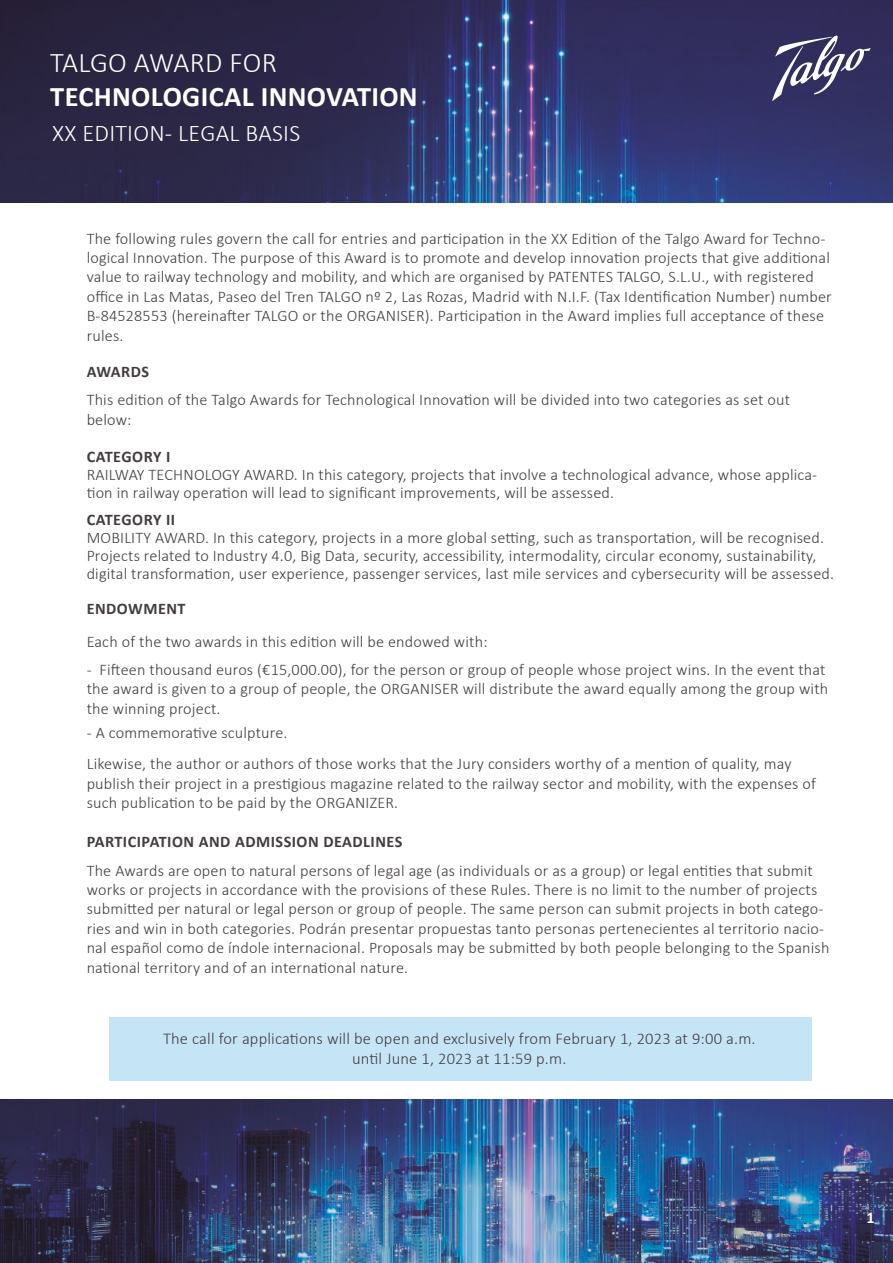
<style>
.page{position:relative;width:893px;height:1263px;background:#fff}
.page>*{position:absolute;margin:0;border:0;box-sizing:border-box;transform-origin:0 0}
.t1{font:700 28.5px "Calibri";letter-spacing:.01em;color:#fff}
.t2{font:300 28.5px "Calibri";letter-spacing:.005em;color:#fff}
.t3{font:300 24px "Calibri";letter-spacing:.01em;color:#fff}
.t4{font:300 16.5px/19.8px "Calibri";letter-spacing:.01em;color:#433d41;text-align:center}
.t5{font:300 16.2px/19.5px "Calibri";letter-spacing:.01em;color:#433d41}
.t6{font:700 16.2px "Calibri";letter-spacing:.03em;color:#433d41}
.t7{font:700 16.2px "Calibri";color:#fff}
</style>
<div class="page">
<img style="left:0;top:1099px;width:893px;height:164px">
<img style="left:0;top:0;width:893px;height:203px">
<svg style="left:772px;top:36px;width:99px;height:65px"></svg>
<div style="left:109px;top:1017px;width:702px;height:63px;background:#c5e5f7"></div>
<h1 class="t2" style="left:50px;top:44px;width:228px">TALGO AWARD FOR</h1>
<h1 class="t1" style="left:50px;top:78px;width:369px">TECHNOLOGICAL INNOVATION</h1>
<h2 class="t3" style="left:52px;top:119px;width:249px">XX EDITION- LEGAL BASIS</h2>
<p class="t5" style="left:87px;top:228px;width:746px">The following rules govern the call for entries and participation in the XX Edition of the Talgo Award for Techno&shy;logical Innovation. The purpose of this Award is to promote and develop innovation projects that give additional value to railway technology and mobility, and which are organised by PATENTES TALGO, S.L.U., with registered office in Las Matas, Paseo del Tren TALGO nº 2, Las Rozas, Madrid with N.I.F. (Tax Identification Number) number B-84528553 (hereinafter TALGO or the ORGANISER). Participation in the Award implies full acceptance of these rules.</p>
<p class="t6" style="left:87px;top:361px;width:64px">AWARDS</p>
<p class="t5" style="left:87px;top:390px;width:705px">This edition of the Talgo Awards for Technological Innovation will be divided into two categories as set out below:</p>
<p class="t6" style="left:87px;top:446px;width:85px">CATEGORY I</p>
<p class="t5" style="left:87px;top:465px;width:732px;line-height:18px">RAILWAY TECHNOLOGY AWARD. In this category, projects that involve a technological advance, whose applica&shy;tion in railway operation will lead to significant improvements, will be assessed.</p>
<p class="t6" style="left:87px;top:509px;width:90px">CATEGORY II</p>
<p class="t5" style="left:87px;top:528px;width:749px;line-height:18px">MOBILITY AWARD. In this category, projects in a more global setting, such as transportation, will be recognised.<br>Projects related to Industry 4.0, Big Data, security, accessibility, intermodality, circular economy, sustainability, digital transformation, user experience, passenger services, last mile services and cybersecurity will be assessed.</p>
<p class="t6" style="left:87px;top:598px;width:100px">ENDOWMENT</p>
<p class="t5" style="left:87px;top:631px;width:402px">Each of the two awards in this edition will be endowed with:</p>
<p class="t5" style="left:87px;top:660px;width:743px">- Fifteen thousand euros (€15,000.00), for the person or group of people whose project wins. In the event that the award is given to a group of people, the ORGANISER will distribute the award equally among the group with the winning project.</p>
<p class="t5" style="left:87px;top:717px;width:706px;line-height:31.5px">- A commemorative sculpture.<br>Likewise, the author or authors of those works that the Jury considers worthy of a mention of quality, may</p>
<p class="t5" style="left:87px;top:773px;width:731px">publish their project in a prestigious magazine related to the railway sector and mobility, with the expenses of such publication to be paid by the ORGANIZER.</p>
<p class="t6" style="left:87px;top:831px;width:317px">PARTICIPATION AND ADMISSION DEADLINES</p>
<p class="t5" style="left:87px;top:860px;width:744px">The Awards are open to natural persons of legal age (as individuals or as a group) or legal entities that submit works or projects in accordance with the provisions of these Rules. There is no limit to the number of projects submitted per natural or legal person or group of people. The same person can submit projects in both catego&shy;ries and win in both categories. Podrán presentar propuestas tanto personas pertenecientes al territorio nacio&shy;nal español como de índole internacional. Proposals may be submitted by both people belonging to the Spanish national territory and of an international nature.</p>
<p class="t4" style="left:163px;top:1028px;width:594px">The call for applications will be open and exclusively from February 1, 2023 at 9:00 a.m. until June 1, 2023 at 11:59 p.m.</p>
<p class="t7" style="left:866px;top:1207px;width:10px">1</p>
</div>
